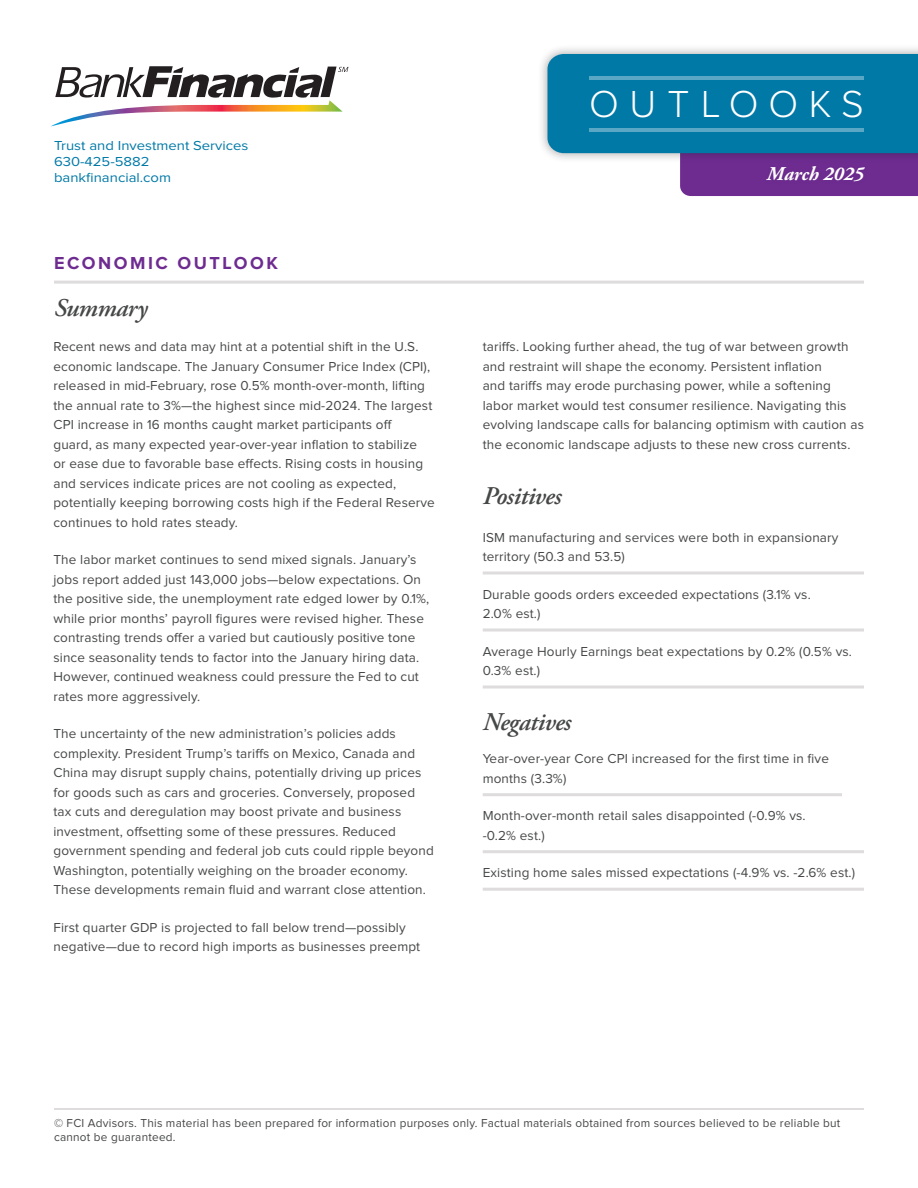
<style>
.page{position:relative;width:918px;height:1188px;background:#fff}
.page>*{position:absolute;margin:0;border:0;box-sizing:border-box;transform-origin:0 0}
.t1{font:300 39px "Proxima Nova";letter-spacing:.27em;color:#fff}
.bullets-square{font:italic 600 25.5px "Adobe Garamond Pro";letter-spacing:-.02em;color:#464747}
.palatino-main{font:italic 600 25.5px "Adobe Garamond Pro";letter-spacing:-.02em;color:#464747}
.t2{font:italic 700 19.5px "Adobe Garamond Pro";color:#fff}
.t3{font:700 18px "Proxima Nova";letter-spacing:.14em;color:#6e2c91}
.palatino-main-2{font:13.5px/19.5px "Proxima Nova";letter-spacing:.01em;color:#464747}
.bullets-square-2{font:13.5px/19.5px "Proxima Nova";letter-spacing:.01em;color:#464747}
.t4{font:13.5px/16.2px "Proxima Nova";color:#0079a7;scale:1.1 1}
.t5{font:12px/14.4px "Proxima Nova";letter-spacing:.02em;color:#464747}
</style>
<div class="page">
<div style="left:538px;top:44px;width:380px;height:119px;background:#231f20;opacity:.38"></div>
<svg style="left:547px;top:54px;width:371px;height:142px;background:#2f7cad"></svg>
<hr style="left:590px;top:76px;width:274px;height:4px;background:#59a7c5">
<hr style="left:590px;top:128px;width:274px;height:4px;background:#59a7c5">
<div style="left:762px;top:162px;width:107px;height:25px;background:#6d2b8f"></div>
<hr style="left:483px;top:572px;width:381px;height:3px;background:#dedcdc">
<hr style="left:483px;top:629px;width:381px;height:3px;background:#dedcdc">
<hr style="left:483px;top:686px;width:381px;height:3px;background:#dedcdc">
<hr style="left:483px;top:793px;width:359px;height:3px;background:#dedcdc">
<hr style="left:483px;top:850px;width:381px;height:3px;background:#dedcdc">
<hr style="left:483px;top:888px;width:381px;height:3px;background:#dedcdc">
<hr style="left:54px;top:281px;width:810px;height:3px;background:#dedcdc">
<hr style="left:54px;top:1108px;width:810px;height:2px;background:#dedcdc">
<svg style="left:51px;top:66px;width:297px;height:61px"></svg>
<p class="t4" style="left:54px;top:138px;width:178px">Trust and Investment Services<br>630-425-5882 bankfinancial.com</p>
<p class="t3" style="left:54px;top:254px;width:225px">ECONOMIC OUTLOOK</p>
<p class="bullets-square" style="left:54px;top:293px;width:95px">Summary</p>
<p class="palatino-main-2" style="left:53px;top:338px;width:383px">Recent news and data may hint at a potential shift in the U.S. economic landscape. The January Consumer Price Index (CPI), released in mid-February, rose 0.5% month-over-month, lifting the annual rate to 3%—the highest since mid-2024. The largest CPI increase in 16 months caught market participants off<br>guard, as many expected year-over-year inflation to stabilize<br>or ease due to favorable base effects. Rising costs in housing and services indicate prices are not cooling as expected, potentially keeping borrowing costs high if the Federal Reserve continues to hold rates steady.</p>
<p class="palatino-main-2" style="left:53px;top:551px;width:377px">The labor market continues to send mixed signals. January’s jobs report added just 143,000 jobs—below expectations. On the positive side, the unemployment rate edged lower by 0.1%, while prior months’ payroll figures were revised higher. These contrasting trends offer a varied but cautiously positive tone since seasonality tends to factor into the January hiring data.<br>However, continued weakness could pressure the Fed to cut rates more aggressively.</p>
<p class="palatino-main-2" style="left:53px;top:725px;width:382px">The uncertainty of the new administration’s policies adds complexity. President Trump’s tariffs on Mexico, Canada and China may disrupt supply chains, potentially driving up prices for goods such as cars and groceries. Conversely, proposed tax cuts and deregulation may boost private and business investment, offsetting some of these pressures. Reduced government spending and federal job cuts could ripple beyond Washington, potentially weighing on the broader economy.<br>These developments remain fluid and warrant close attention.</p>
<p class="palatino-main-2" style="left:53px;top:918px;width:368px">First quarter GDP is projected to fall below trend—possibly negative—due to record high imports as businesses preempt</p>
<h1 class="t1" style="left:589px;top:86px;width:276px">OUTLOOKS</h1>
<h3 class="t2" style="left:767px;top:162px;width:99px">March 2025</h3>
<p class="palatino-main-2" style="left:483px;top:338px;width:383px">tariffs. Looking further ahead, the tug of war between growth and restraint will shape the economy. Persistent inflation<br>and tariffs may erode purchasing power, while a softening labor market would test consumer resilience. Navigating this evolving landscape calls for balancing optimism with caution as the economic landscape adjusts to these new cross currents.</p>
<p class="palatino-main" style="left:483px;top:481px;width:80px">Positives</p>
<p class="bullets-square-2" style="left:483px;top:528px;width:357px">ISM manufacturing and services were both in expansionary territory (50.3 and 53.5)</p>
<p class="bullets-square-2" style="left:483px;top:585px;width:330px">Durable goods orders exceeded expectations (3.1% vs.<br>2.0% est.)</p>
<p class="bullets-square-2" style="left:483px;top:642px;width:371px">Average Hourly Earnings beat expectations by 0.2% (0.5% vs.<br>0.3% est.)</p>
<p class="bullets-square" style="left:483px;top:707px;width:90px">Negatives</p>
<p class="bullets-square-2" style="left:483px;top:750px;width:348px">Year-over-year Core CPI increased for the first time in five months (3.3%)</p>
<p class="bullets-square-2" style="left:483px;top:807px;width:324px">Month-over-month retail sales disappointed (-0.9% vs. -0.2% est.)</p>
<p class="bullets-square-2" style="left:483px;top:864px;width:374px">Existing home sales missed expectations (-4.9% vs. -2.6% est.)</p>
<p class="t5" style="left:54px;top:1116px;width:788px">© FCI Advisors. This material has been prepared for information purposes only. Factual materials obtained from sources believed to be reliable but cannot be guaranteed.</p>
</div>
